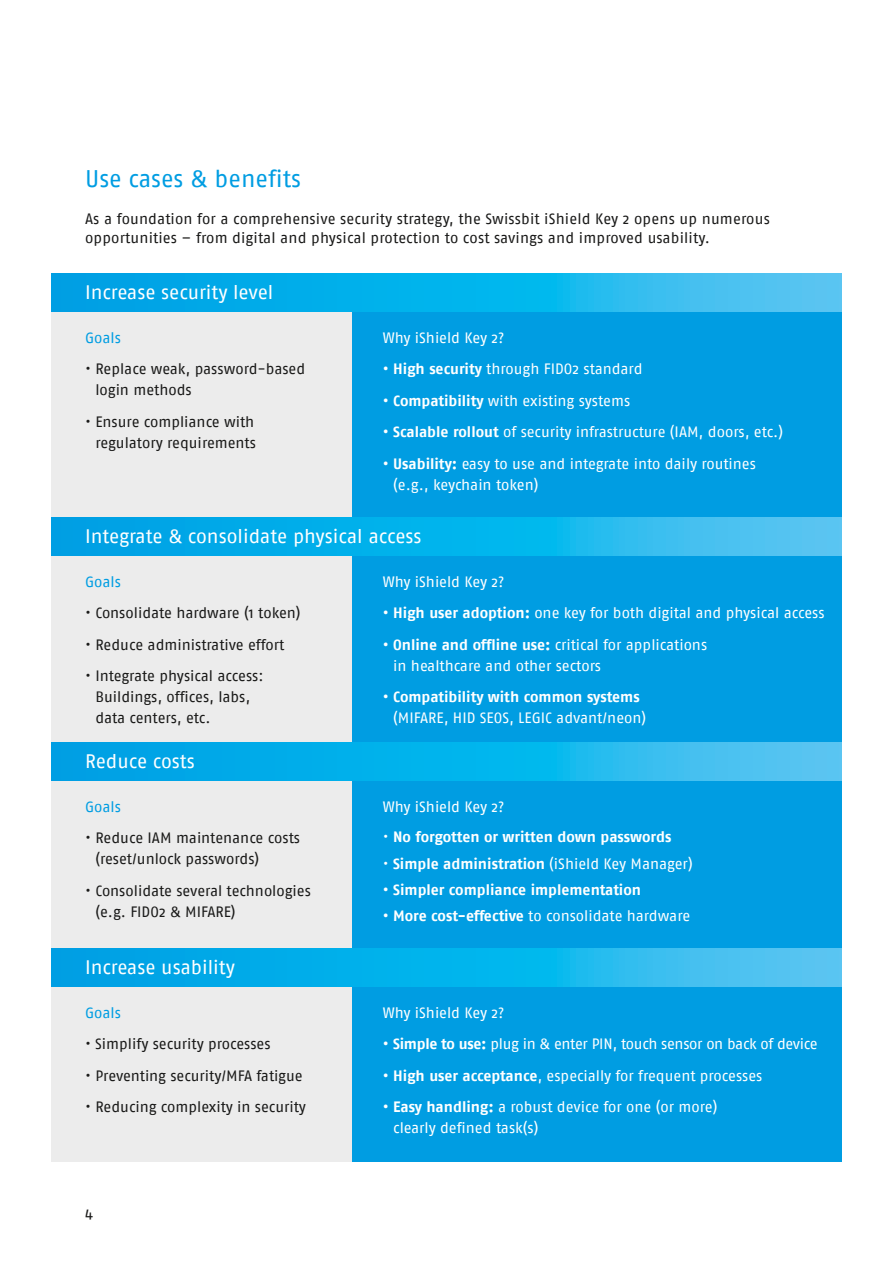
<style>
.page{position:relative;width:893px;height:1263px;background:#fff}
.page>*{position:absolute;margin:0;border:0;box-sizing:border-box;transform-origin:0 0}
.t1{font:24px "Fago No";letter-spacing:-.005em;color:#009de2}
.t2{font:19.5px "Fago No";color:#fff}
.t3{font:15px/21px "Fago No";letter-spacing:-.005em;color:#fff}
.t4{font:15px/21px "Fago No";color:#191918}
.t5{font:700 15px "Fago No";color:#fff}
.t6{font:15px "Fago No";letter-spacing:-.025em;color:#fff}
.t7{font:15px "Fago No";color:#009de2}
.s1{font-weight:700}
.s2{font-weight:400}
</style>
<div class="page">
<div style="left:51px;top:299px;width:302px;height:863px;background:#ececec"></div>
<div style="left:353px;top:299px;width:489px;height:863px;background:#009de2"></div>
<svg style="left:51px;top:274px;width:791px;height:37px;background:#16b3eb"></svg>
<svg style="left:51px;top:517px;width:791px;height:38px;background:#16b3eb"></svg>
<svg style="left:51px;top:742px;width:791px;height:38px;background:#16b3eb"></svg>
<svg style="left:51px;top:949px;width:791px;height:37px;background:#16b3eb"></svg>
<h1 class="t1" style="left:85px;top:165px;width:218px">Use cases &amp; benefits</h1>
<p class="t4" style="left:85px;top:209px;width:686px;line-height:18.8px">As a foundation for a comprehensive security strategy, the Swissbit iShield Key 2 opens up numerous opportunities – from digital and physical protection to cost savings and improved usability.</p>
<h2 class="t2" style="left:85px;top:281px;width:190px">Increase security level</h2>
<p class="t7" style="left:85px;top:329px;width:37px">Goals</p>
<p class="t4" style="left:95px;top:358px;width:211px;text-indent:-10px">• Replace weak, password-based login methods</p>
<p class="t4" style="left:85px;top:411px;width:173px;text-align:right">• Ensure compliance with regulatory requirements</p>
<p class="t3" style="left:383px;top:327px;width:123px">Why iShield Key 2?</p>
<p class="t3" style="left:383px;top:358px;width:261px"><span class="s1">• High security</span> through FIDO2 standard</p>
<p class="t3" style="left:383px;top:390px;width:249px"><span class="s1">• Compatibility</span> with existing systems</p>
<p class="t3" style="left:383px;top:421px;width:402px"><span class="s1">• Scalable rollout</span> of security infrastructure (IAM, doors, etc.)</p>
<p class="t3" style="left:393px;top:453px;width:364px;text-indent:-11px"><span class="s1">• Usability:</span> easy to use and integrate into daily routines (e.g., keychain token)</p>
<h2 class="t2" style="left:85px;top:525px;width:338px">Integrate &amp; consolidate physical access</h2>
<p class="t7" style="left:85px;top:573px;width:37px">Goals</p>
<p class="t4" style="left:85px;top:602px;width:217px">• Consolidate hardware (1 token)</p>
<p class="t4" style="left:85px;top:634px;width:201px">• Reduce administrative effort</p>
<p class="t4" style="left:95px;top:665px;width:170px;text-indent:-10px">• Integrate physical access:<br>Buildings, offices, labs, data centers, etc.</p>
<h2 class="t2" style="left:85px;top:750px;width:111px">Reduce costs</h2>
<p class="t7" style="left:85px;top:798px;width:37px">Goals</p>
<p class="t4" style="left:95px;top:827px;width:206px;text-indent:-10px">• Reduce IAM maintenance costs (reset/unlock passwords)</p>
<p class="t4" style="left:95px;top:880px;width:217px;text-indent:-10px">• Consolidate several technologies (e.g. FIDO2 &amp; MIFARE)</p>
<h2 class="t2" style="left:85px;top:956px;width:151px">Increase usability</h2>
<p class="t7" style="left:85px;top:1004px;width:37px">Goals</p>
<p class="t4" style="left:85px;top:1033px;width:187px">• Simplify security processes</p>
<p class="t4" style="left:85px;top:1065px;width:219px">• Preventing security/MFA fatigue</p>
<p class="t4" style="left:85px;top:1096px;width:222px">• Reducing complexity in security</p>
<p class="t4" style="left:85px;top:1202px;width:9px">4</p>
<p class="t3" style="left:383px;top:571px;width:123px">Why iShield Key 2?</p>
<p class="t3" style="left:383px;top:602px;width:443px"><span class="s1">• High user adoption:</span> one key for both digital and physical access</p>
<p class="t3" style="left:393px;top:634px;width:315px;text-indent:-11px"><span class="s1">• Online and offline use:</span> critical for applications in healthcare and other sectors</p>
<p class="t5" style="left:383px;top:688px;width:259px">• Compatibility with common systems</p>
<p class="t3" style="left:393px;top:707px;width:254px">(MIFARE, HID SEOS, LEGIC advant/neon)</p>
<p class="t3" style="left:383px;top:796px;width:123px">Why iShield Key 2?</p>
<p class="t5" style="left:383px;top:828px;width:290px"><span class="s2">•</span> No forgotten or written down passwords</p>
<p class="t3" style="left:383px;top:853px;width:311px">• <span class="s1">Simple administration</span> (iShield Key Manager)</p>
<p class="t5" style="left:383px;top:881px;width:260px">• Simpler compliance implementation</p>
<p class="t3" style="left:383px;top:905px;width:309px"><span class="s1">• More cost-effective</span> to consolidate hardware</p>
<p class="t3" style="left:383px;top:1002px;width:123px">Why iShield Key 2?</p>
<p class="t6" style="left:383px;top:1036px;width:437px"><span class="s1">• Simple to use:</span> plug in &amp; enter PIN, touch sensor on back of device</p>
<p class="t3" style="left:383px;top:1065px;width:381px"><span class="s1">• High user acceptance</span>, especially for frequent processes</p>
<p class="t3" style="left:393px;top:1096px;width:326px;text-indent:-11px"><span class="s1">• Easy handling:</span> a robust device for one (or more) clearly defined task(s)</p>
</div>
